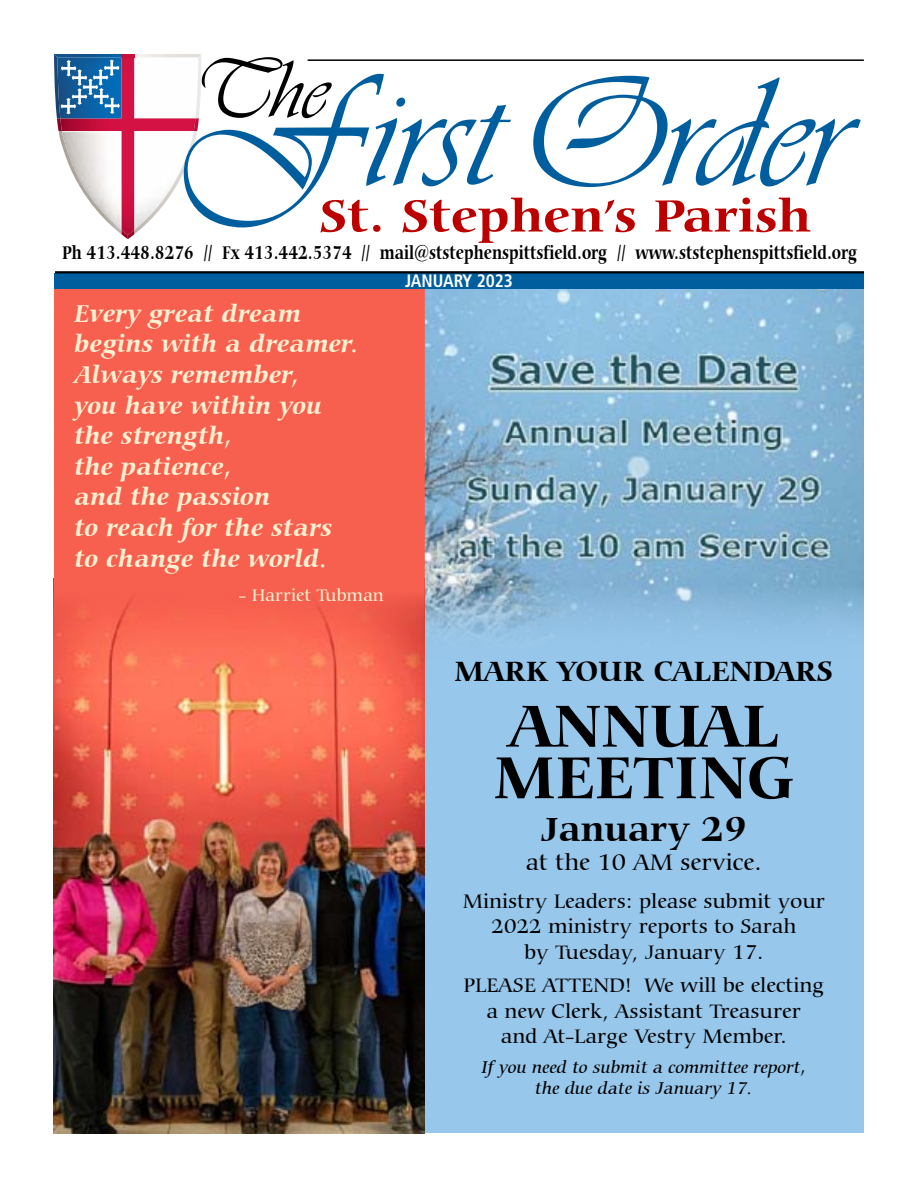
<style>
.page{position:relative;width:918px;height:1188px;background:#fff}
.page>*{position:absolute;margin:0;border:0;box-sizing:border-box;transform-origin:0 0}
.t1{font:162.15px "Vivaldi D";color:#005e9f}
.t2{font:86.1px "Vivaldi D";color:#000}
.t3{font:700 63px/51.6px "Carmina BT";color:#000}
.t4{font:700 48px "Carmina BT";color:#bc0000;scale:1.06 1}
.t5{font:700 36px "Carmina BT";color:#000}
.t6{font:700 30px "Carmina BT";color:#000}
.t7{font:italic 700 25.5px/30.6px "Carmina BT";color:#fff0d1}
.t8{font:500 24px "Carmina BT";color:#000}
.t9{font:500 21px/25.2px "Carmina BT";color:#000;text-align:center}
.t10{font:700 19.65px "Carmina BT";color:#000;scale:.78 1}
.t11{font:italic 500 18px/21.6px "Carmina BT";color:#000;text-align:center}
.t12{font:500 18px "Carmina BT";color:#fff0d1}
.t13{font:700 condensed 18px "Frutiger LT Std";color:#fff}
.s1{font-family:"Swiss 911 BT Extra Compressed";font-weight:400}
</style>
<div class="page">
<div style="left:407px;top:500px;width:456px;height:633px;background:#97c7eb"></div>
<img style="left:424px;top:289px;width:440px;height:371px">
<img style="left:54px;top:687px;width:370px;height:447px">
<div style="left:54px;top:276px;width:370px;height:411px;background:#f7604f"></div>
<div style="left:54px;top:274px;width:810px;height:15px;background:#005e9f"></div>
<hr style="left:308px;top:59px;width:556px;height:2px;background:#000">
<img style="left:195px;top:57px;width:6px;height:61px">
<img style="left:134px;top:54px;width:67px;height:3px">
<img style="left:134px;top:57px;width:61px;height:61px">
<img style="left:134px;top:118px;width:65px;height:117px">
<svg style="left:54px;top:54px;width:80px;height:185px"></svg>
<hr style="left:55px;top:271px;width:809px;height:2px;background:#000">
<h2 class="t2" style="left:191px;top:40px;width:137px">The</h2>
<h1 class="t1" style="left:183px;top:39px;width:664px">First Order</h1>
<h3 class="t4" style="left:319px;top:188px;width:465px">St. Stephen’s Parish</h3>
<p class="t10" style="left:62px;top:241px;width:1021px">Ph 413.448.8276 <span class="s1">//</span> Fx 413.442.5374 <span class="s1">//</span> mail@ststephenspittsfield.org <span class="s1">//</span> www.ststephenspittsfield.org</p>
<p class="t13" style="left:405px;top:270px;width:109px">JANUARY 2023</p>
<p class="t7" style="left:75px;top:299px;width:286px">Every great dream begins with a dreamer.<br>Always remember,<br>you have within you the strength,<br>the patience,<br>and the passion<br>to reach for the stars to change the world.</p>
<p class="t12" style="left:239px;top:585px;width:147px">- Harriet Tubman</p>
<h3 class="t6" style="left:454px;top:653px;width:380px">MARK YOUR CALENDARS</h3>
<h3 class="t3" style="left:494px;top:701px;width:302px">ANNUAL<br>MEETING</h3>
<h3 class="t5" style="left:541px;top:809px;width:208px">January 29</h3>
<p class="t8" style="left:526px;top:849px;width:237px">at the 10 AM service.</p>
<p class="t9" style="left:463px;top:889px;width:364px">Ministry Leaders: please submit your<br>2022 ministry reports to Sarah<br>by Tuesday, January 17.</p>
<p class="t9" style="left:463px;top:973px;width:363px">PLEASE ATTEND! We will be electing a new Clerk, Assistant Treasurer<br>and At-Large Vestry Member.</p>
<p class="t11" style="left:482px;top:1057px;width:325px">If you need to submit a committee report, the due date is January 17.</p>
</div>
